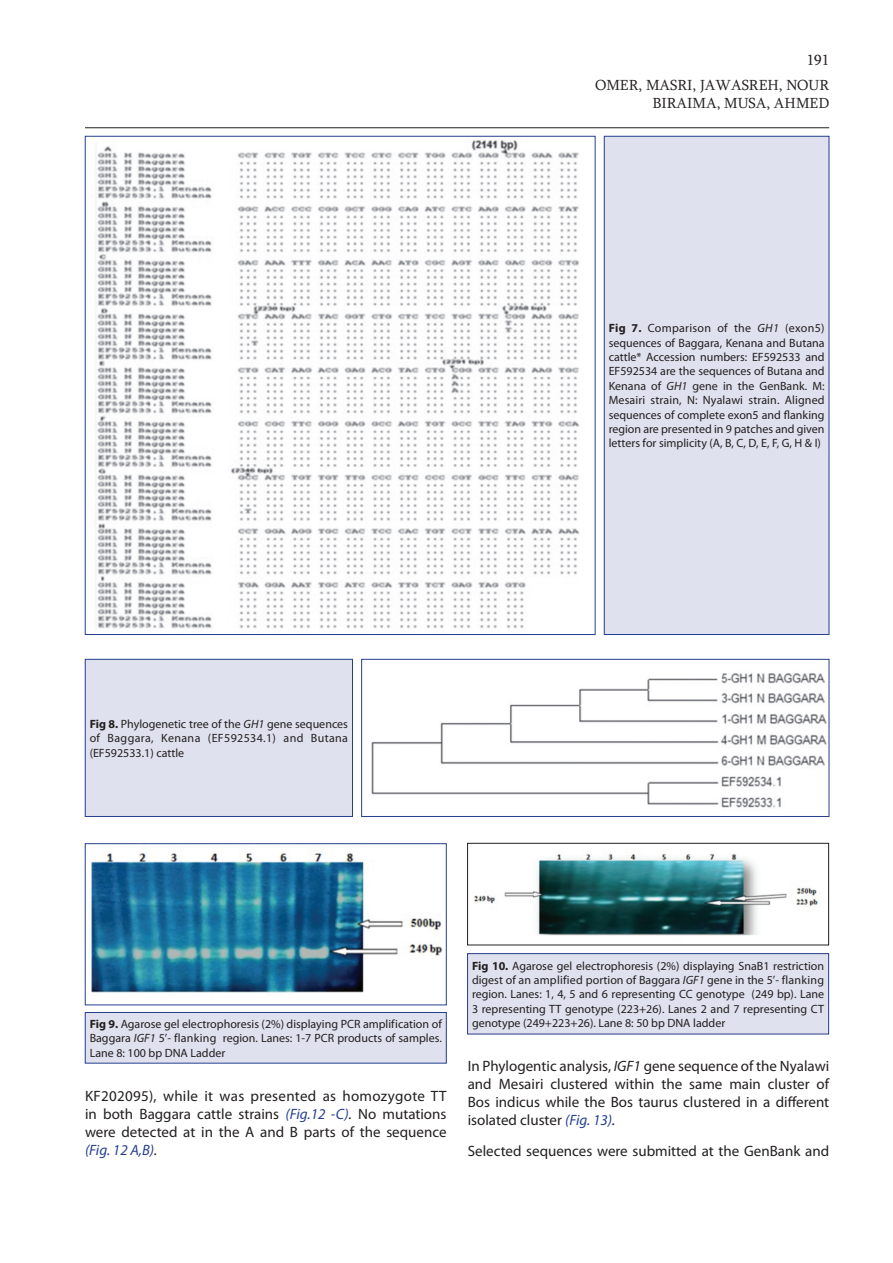
<style>
.page{position:relative;width:893px;height:1263px;background:#fff}
.page>*{position:absolute;margin:0;border:0;box-sizing:border-box;transform-origin:0 0}
.t1{font:15px/18px "Myriad Pro";color:#231f20;text-align:justify}
.t2{font:15px/18px "Sylfaen";color:#231f20;text-align:right}
.t3{font:12px/14.4px "Myriad Pro";color:#231f20;text-align:justify}
.s1{font-weight:700}
.s2{font-style:italic}
.s3{font-style:italic;color:#253f8e}
</style>
<div class="page">
<hr style="left:85px;top:127px;width:744px;height:1px;background:#231f20">
<img style="left:371px;top:673px;width:456px;height:135px">
<div style="left:361px;top:659px;width:468px;height:158px;border:1px solid #253f8e"></div>
<img style="left:95px;top:140px;width:485px;height:489px">
<div style="left:604px;top:136px;width:225px;height:498px;background:#e0e1ee"></div>
<div style="left:604px;top:136px;width:225px;height:499px;border:1px solid #253f8e"></div>
<div style="left:85px;top:659px;width:267px;height:157px;background:#e0e1ee"></div>
<div style="left:85px;top:659px;width:268px;height:158px;border:1px solid #253f8e"></div>
<img style="left:91px;top:847px;width:352px;height:146px">
<div style="left:85px;top:843px;width:361px;height:162px;border:1px solid #253f8e"></div>
<div style="left:85px;top:1012px;width:361px;height:51px;background:#e0e1ee"></div>
<div style="left:85px;top:1012px;width:361px;height:51px;border:1px solid #253f8e"></div>
<img style="left:474px;top:853px;width:344px;height:83px">
<div style="left:467px;top:843px;width:362px;height:102px;border:1px solid #231f20"></div>
<div style="left:468px;top:954px;width:361px;height:80px;background:#e0e1ee"></div>
<div style="left:467px;top:953px;width:362px;height:81px;border:1px solid #253f8e"></div>
<p class="t2" style="left:807px;top:51px;width:24px">191</p>
<p class="t2" style="left:595px;top:76px;width:236px">OMER, MASRI, JAWASREH, NOUR<br>BIRAIMA, MUSA, AHMED</p>
<p class="t3" style="left:609px;top:321px;width:217px"><span class="s1">Fig 7.</span> Comparison of the <span class="s2">GH1</span> (exon5) sequences of Baggara, Kenana and Butana cattle* Accession numbers: EF592533 and EF592534 are the sequences of Butana and Kenana of <span class="s2">GH1</span> gene in the GenBank. M:<br>Mesairi strain, N: Nyalawi strain. Aligned sequences of complete exon5 and flanking region are presented in 9 patches and given letters for simplicity (A, B, C, D, E, F, G, H &amp; I)</p>
<p class="t3" style="left:90px;top:716px;width:260px"><span class="s1">Fig 8.</span> Phylogenetic tree of the <span class="s2">GH1</span> gene sequences of Baggara, Kenana (EF592534.1) and Butana (EF592533.1) cattle</p>
<p class="t3" style="left:90px;top:1016px;width:354px"><span class="s1">Fig 9.</span> Agarose gel electrophoresis (2%) displaying PCR amplification of Baggara <span class="s2">IGF1</span> 5’- flanking region. Lanes: 1-7 PCR products of samples.<br>Lane 8: 100 bp DNA Ladder</p>
<p class="t1" style="left:85px;top:1087px;width:363px">KF202095), while it was presented as homozygote TT in both Baggara cattle strains <span class="s3">(Fig.12 -C)</span><span class="s2">.</span> No mutations were detected at in the A and B parts of the sequence <span class="s3">(Fig. 12 A,B)</span><span class="s2">.</span></p>
<p class="t3" style="left:472px;top:958px;width:354px"><span class="s1">Fig 10.</span> Agarose gel electrophoresis (2%) displaying SnaB1 restriction digest of an amplified portion of Baggara <span class="s2">IGF1</span> gene in the 5’- flanking region. Lanes: 1, 4, 5 and 6 representing CC genotype (249 bp). Lane 3 representing TT genotype (223+26). Lanes 2 and 7 representing CT genotype (249+223+26). Lane 8: 50 bp DNA ladder</p>
<p class="t1" style="left:468px;top:1057px;width:363px">In Phylogentic analysis, <span class="s2">IGF1</span> gene sequence of the Nyalawi and Mesairi clustered within the same main cluster of Bos indicus while the Bos taurus clustered in a different isolated cluster <span class="s3">(Fig. 13)</span><span class="s2">.</span></p>
<p class="t1" style="left:468px;top:1142px;width:363px">Selected sequences were submitted at the GenBank and</p>
</div>
